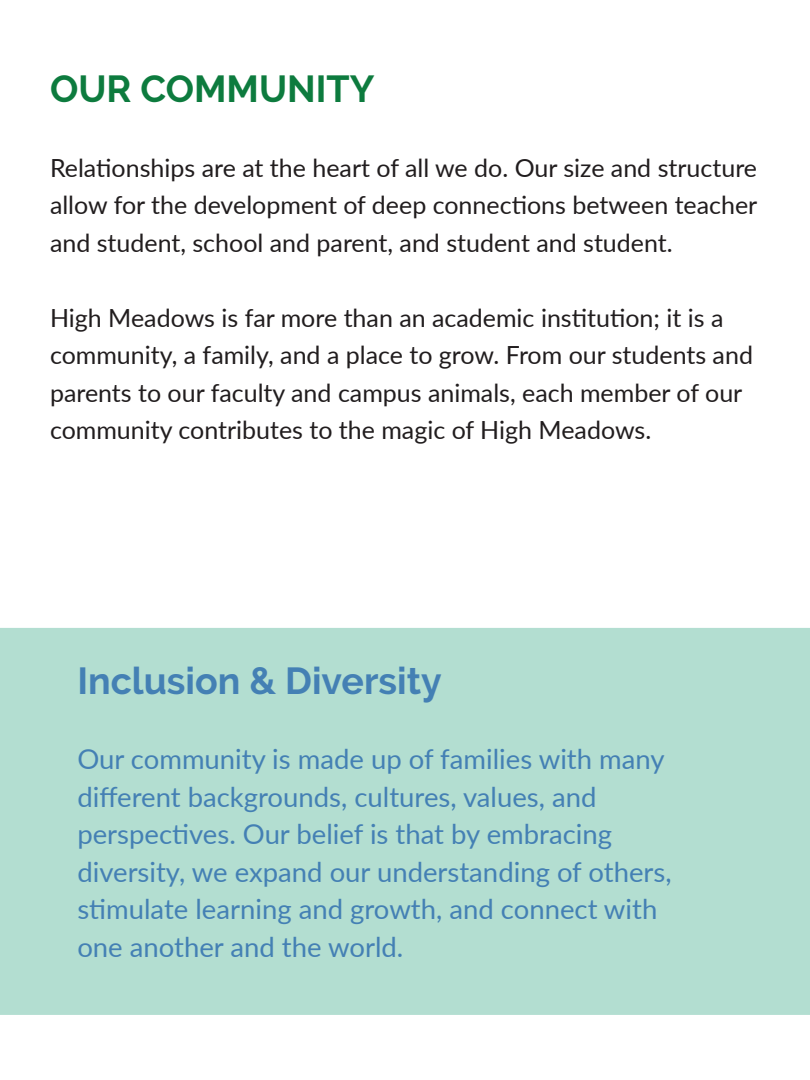
<style>
.page{position:relative;width:810px;height:1080px;background:#fff}
.page>*{position:absolute;margin:0;border:0;box-sizing:border-box;transform-origin:0 0}
.t1{font:700 37.5px "Raleway";color:#4480b4}
.t2{font:700 37.5px "Raleway";color:#0d7b3e}
.t3{font:27.5px/37.5px "Lato";color:#4480b4}
.t4{font:25px/37.5px "Lato";color:#211d1e;text-align:justify}
</style>
<div class="page">
<div style="left:0;top:628px;width:810px;height:387px;background:#b3ded1"></div>
<h1 class="t2" style="left:50px;top:67px;width:326px">OUR COMMUNITY</h1>
<p class="t4" style="left:50px;top:148px;width:709px">Relationships are at the heart of all we do. Our size and structure allow for the development of deep connections between teacher and student, school and parent, and student and student.</p>
<p class="t4" style="left:50px;top:298px;width:705px;text-align:left">High Meadows is far more than an academic institution; it is a community, a family, and a place to grow. From our students and parents to our faculty and campus animals, each member of our community contributes to the magic of High Meadows.</p>
<h1 class="t1" style="left:77px;top:659px;width:366px">Inclusion &amp; Diversity</h1>
<p class="t3" style="left:77px;top:739px;width:596px">Our community is made up of families with many different backgrounds, cultures, values, and perspectives. Our belief is that by embracing diversity, we expand our understanding of others, stimulate learning and growth, and connect with one another and the world.</p>
</div>
